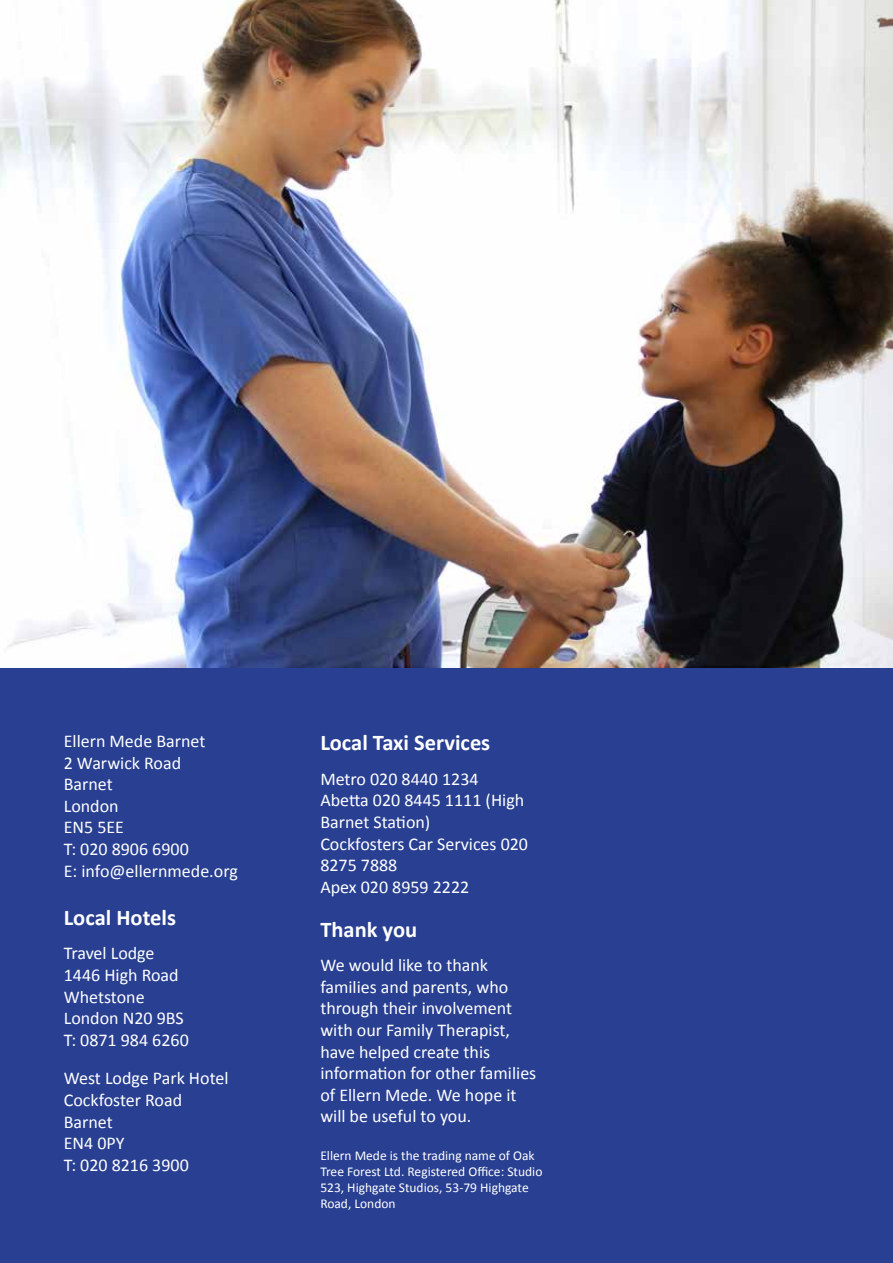
<style>
.page{position:relative;width:893px;height:1263px;background:#283f92}
.page>*{position:absolute;margin:0;border:0;box-sizing:border-box;transform-origin:0 0}
.t1{font:700 22.5px "Calibri";color:#fff}
.t2{font:18px/21.6px "Calibri";color:#fff}
.t3{font:13.5px/16.2px "Calibri";color:#fff}
</style>
<div class="page">
<img style="left:0;top:0;width:893px;height:668px">
<p class="t2" style="left:64px;top:729px;width:176px">Ellern Mede Barnet<br>2 Warwick Road<br>Barnet<br>London<br>EN5 5EE<br>T: 020 8906 6900<br>E: info@ellernmede.org</p>
<p class="t1" style="left:64px;top:901px;width:114px">Local Hotels</p>
<p class="t2" style="left:64px;top:942px;width:127px">Travel Lodge<br>1446 High Road<br>Whetstone<br>London N20 9BS<br>T: 0871 984 6260</p>
<p class="t2" style="left:64px;top:1067px;width:166px">West Lodge Park Hotel<br>Cockfoster Road<br>Barnet<br>EN4 0PY<br>T: 020 8216 3900</p>
<p class="t1" style="left:320px;top:727px;width:171px">Local Taxi Services</p>
<p class="t2" style="left:320px;top:767px;width:209px">Metro 020 8440 1234<br>Abetta 020 8445 1111 (High<br>Barnet Station)<br>Cockfosters Car Services 020<br>8275 7888<br>Apex 020 8959 2222</p>
<p class="t1" style="left:320px;top:913px;width:98px">Thank you</p>
<p class="t2" style="left:320px;top:953px;width:217px">We would like to thank families and parents, who through their involvement with our Family Therapist, have helped create this information for other families of Ellern Mede. We hope it will be useful to you.</p>
<p class="t3" style="left:320px;top:1147px;width:224px">Ellern Mede is the trading name of Oak Tree Forest Ltd. Registered Office: Studio 523, Highgate Studios, 53-79 Highgate Road, London</p>
</div>
